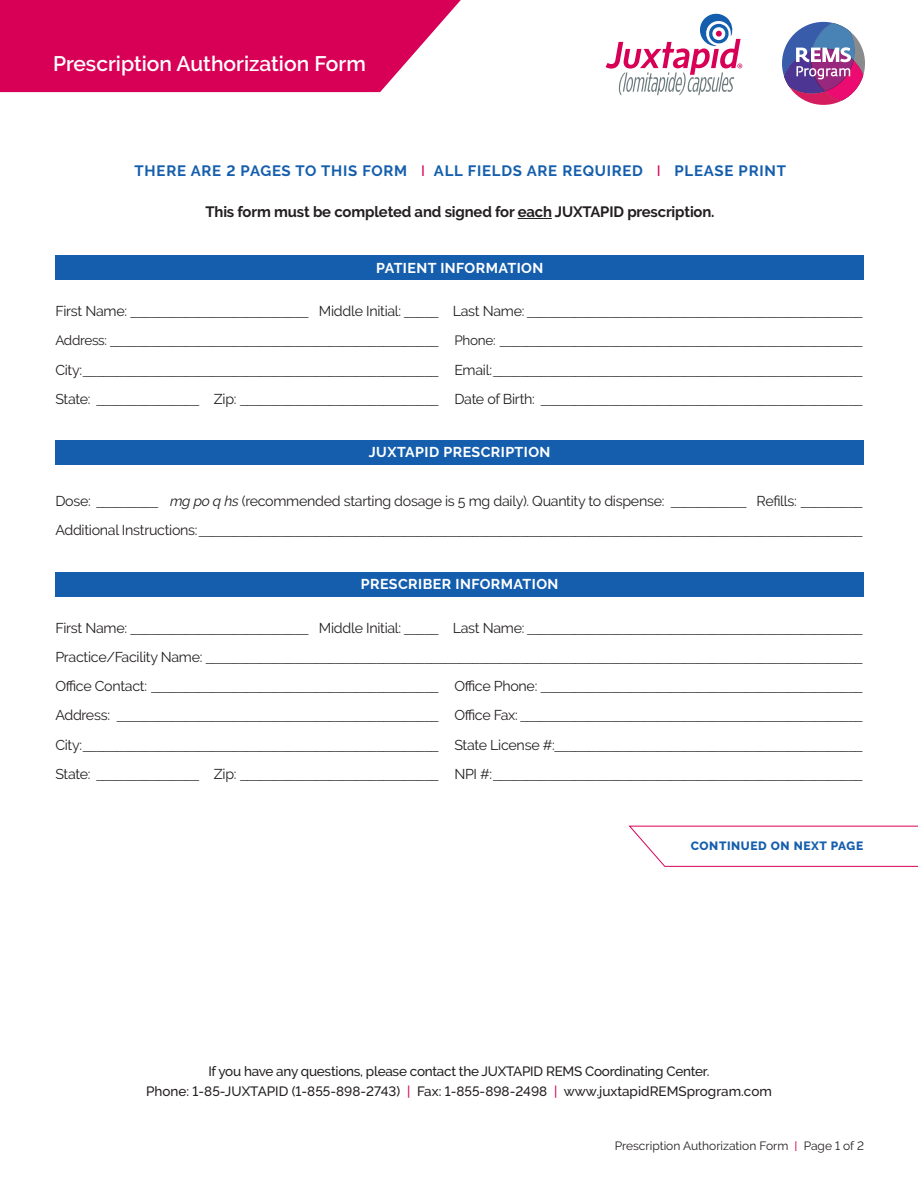
<style>
.page{position:relative;width:918px;height:1188px;background:#fff}
.page>*{position:absolute;margin:0;border:0;box-sizing:border-box;transform-origin:0 0}
.t1{font:600 21px "Raleway";color:#fff}
.t2{font:700 15px "Raleway";letter-spacing:-.01em;color:#231f20}
.t3{font:700 15px "Raleway";letter-spacing:.05em;color:#145ead}
.t4{font:300 14.25px "Avenir";color:#231f20}
.t5{font:14.25px "Raleway";letter-spacing:-.02em;color:#231f20}
.t6{font:700 14.25px "Raleway";letter-spacing:.03em;color:#fff}
.t7{font:500 13.5px/19.5px "Raleway";letter-spacing:-.02em;color:#231f20;text-align:center}
.t8{font:12px "Raleway";color:#231f20}
.t9{font:800 12px "Raleway";letter-spacing:.05em;color:#145ead}
.s1{font-weight:500;color:#d80056}
.s2{font-family:"Raleway";font-weight:400}
.s3{font-family:"Raleway";font-weight:400;font-size:13.5px}
.s4{font-family:"Avenir";font-weight:300}
.s5{font-style:italic}
.s6{color:#d80056}
.s7{font-size:13.8px;color:#d80056}
</style>
<div class="page">
<svg style="left:606px;top:14px;width:136px;height:81px"></svg>
<svg style="left:782px;top:22px;width:83px;height:83px"></svg>
<div style="left:55px;top:256px;width:809px;height:24px;background:#145ead"></div>
<div style="left:55px;top:440px;width:809px;height:24px;background:#145ead"></div>
<div style="left:55px;top:572px;width:809px;height:25px;background:#145ead"></div>
<svg style="left:0;top:0;width:461px;height:92px;background:#db1664"></svg>
<hr style="left:518px;top:218px;width:34px;height:1px;background:#231f20">
<svg style="left:629px;top:825px;width:289px;height:42px"></svg>
<p class="t1" style="left:53px;top:51px;width:314px">Prescription Authorization Form</p>
<p class="t3" style="left:135px;top:162px;width:653px">THERE ARE 2 PAGES TO THIS FORM <span class="s1">I</span> ALL FIELDS ARE REQUIRED <span class="s1">I</span> PLEASE PRINT</p>
<p class="t2" style="left:205px;top:204px;width:511px">This form must be completed and signed for each JUXTAPID prescription.</p>
<p class="t6" style="left:376px;top:260px;width:169px">PATIENT INFORMATION</p>
<p class="t4" style="left:55px;top:303px;width:809px"><span class="s2">First Name:</span> __________________________ <span class="s2">Middle Initial:</span> _____ <span class="s2">Last Name:</span> _________________________________________________</p>
<p class="t4" style="left:55px;top:332px;width:809px"><span class="s3">Address:</span> ________________________________________________ <span class="s3">Phone:</span> _____________________________________________________</p>
<p class="t4" style="left:55px;top:361px;width:809px"><span class="s2">City:</span>____________________________________________________ <span class="s2">Email:</span>______________________________________________________</p>
<p class="t4" style="left:55px;top:390px;width:809px"><span class="s2">State:</span> _______________ <span class="s2">Zip:</span> _____________________________ <span class="s2">Date of Birth:</span> _______________________________________________</p>
<p class="t6" style="left:369px;top:444px;width:183px">JUXTAPID PRESCRIPTION</p>
<p class="t5" style="left:55px;top:493px;width:809px">Dose: <span class="s4">_________</span> <span class="s5">mg po q hs</span> (recommended starting dosage is 5 mg daily). Quantity to dispense: <span class="s4">___________</span> Refills: <span class="s4">_________</span></p>
<p class="t4" style="left:55px;top:522px;width:809px"><span class="s2">Additional Instructions:</span>_________________________________________________________________________________________________</p>
<p class="t6" style="left:361px;top:576px;width:199px">PRESCRIBER INFORMATION</p>
<p class="t4" style="left:55px;top:619px;width:809px"><span class="s2">First Name:</span> __________________________ <span class="s2">Middle Initial:</span> _____ <span class="s2">Last Name:</span> _________________________________________________</p>
<p class="t4" style="left:55px;top:649px;width:809px"><span class="s2">Practice/Facility Name:</span> ________________________________________________________________________________________________</p>
<p class="t4" style="left:55px;top:678px;width:809px"><span class="s2">Office Contact:</span> __________________________________________ <span class="s2">Office Phone:</span> _______________________________________________</p>
<p class="t4" style="left:55px;top:707px;width:809px"><span class="s2">Address:</span> _______________________________________________ <span class="s2">Office Fax:</span> __________________________________________________</p>
<p class="t4" style="left:55px;top:736px;width:809px"><span class="s2">City:</span>____________________________________________________ <span class="s2">State License #:</span>_____________________________________________</p>
<p class="t4" style="left:55px;top:766px;width:809px"><span class="s2">State:</span> _______________ <span class="s2">Zip:</span> _____________________________ <span class="s2">NPI #:</span>______________________________________________________</p>
<p class="t9" style="left:691px;top:839px;width:174px">CONTINUED ON NEXT PAGE</p>
<p class="t7" style="left:146px;top:1062px;width:627px">If you have any questions, please contact the JUXTAPID REMS Coordinating Center.<br>Phone: 1-85-JUXTAPID (1-855-898-2743) <span class="s6">|</span> Fax: 1-855-898-2498 <span class="s6">|</span> www.juxtapidREMSprogram.com</p>
<p class="t8" style="left:615px;top:1138px;width:251px">Prescription Authorization Form <span class="s7">I</span> Page 1 of 2</p>
</div>
